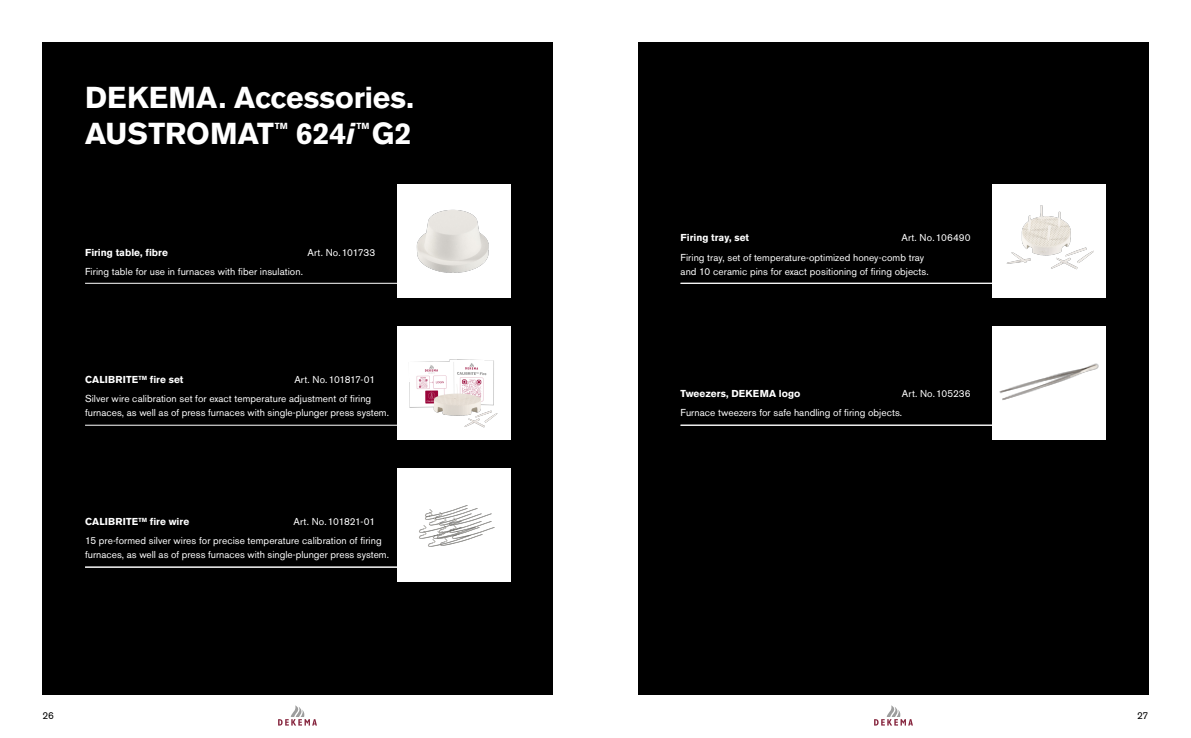
<style>
.page{position:relative;width:1191px;height:738px;background:#fff}
.page>*{position:absolute;margin:0;border:0;box-sizing:border-box;transform-origin:0 0}
.t1{font:700 30px/36px "Akzidenz Grotesk BE";letter-spacing:.005em;color:#fff}
.t2{font:10px/19px "Akzidenz Grotesk BE";letter-spacing:.005em;color:#fff}
.t3{font:700 10px "Akzidenz Grotesk BE";letter-spacing:.01em;color:#fff}
.t4{font:10px "Akzidenz Grotesk BE";color:#000}
.t5{font:700 8.7px "Akzidenz Grotesk BE";color:#fff}
.s1{font-style:italic}
</style>
<div class="page">
<div style="left:43px;top:43px;width:510px;height:651px;background:#000"></div>
<div style="left:638px;top:43px;width:510px;height:651px;background:#000"></div>
<svg style="left:278px;top:705px;width:39px;height:20px"></svg>
<svg style="left:874px;top:705px;width:39px;height:20px"></svg>
<hr style="left:85px;top:283px;width:324px;height:1px;background:#fff">
<img style="left:397px;top:184px;width:113px;height:111px">
<hr style="left:85px;top:424px;width:324px;height:1px;background:#fff">
<div style="left:397px;top:326px;width:113px;height:113px;background:#fff"></div>
<hr style="left:680px;top:424px;width:325px;height:1px;background:#fff">
<div style="left:992px;top:326px;width:114px;height:113px;background:#fff"></div>
<img style="left:999px;top:363px;width:100px;height:37px">
<img style="left:992px;top:184px;width:114px;height:113px">
<hr style="left:680px;top:283px;width:325px;height:1px;background:#fff">
<hr style="left:85px;top:566px;width:324px;height:1px;background:#fff">
<div style="left:397px;top:467px;width:113px;height:114px;background:#fff"></div>
<img style="left:409px;top:359px;width:89px;height:69px">
<img style="left:459px;top:505px;width:9px;height:3px">
<img style="left:466px;top:508px;width:26px;height:6px">
<img style="left:426px;top:508px;width:40px;height:6px">
<img style="left:419px;top:514px;width:7px;height:25px">
<img style="left:426px;top:514px;width:3px;height:6px">
<img style="left:484px;top:514px;width:11px;height:17px">
<img style="left:429px;top:514px;width:55px;height:8px">
<img style="left:420px;top:522px;width:12px;height:25px">
<img style="left:432px;top:521px;width:55px;height:26px">
<h1 class="t1" style="left:85px;top:79px;width:330px">DEKEMA. Accessories.<br>AUSTROMAT</h1>
<p class="t5" style="left:275px;top:120px;width:15px">TM</p>
<h1 class="t1" style="left:296px;top:115px;width:61px">624<span class="s1">i</span></h1>
<p class="t5" style="left:356px;top:120px;width:15px">TM</p>
<h1 class="t1" style="left:372px;top:115px;width:41px">G2</h1>
<p class="t3" style="left:85px;top:246px;width:84px">Firing table, fibre</p>
<p class="t2" style="left:307px;top:242px;width:69px">Art. No.101733</p>
<p class="t2" style="left:85px;top:261px;width:219px">Firing table for use in furnaces with fiber insulation.</p>
<p class="t3" style="left:85px;top:374px;width:100px">CALIBRITE<sup>TM</sup> fire set</p>
<p class="t2" style="left:85px;top:370px;width:291px;text-indent:209px">Art. No.101817-01<br>Silver wire calibration set for exact temperature adjustment of firing</p>
<p class="t2" style="left:85px;top:403px;width:305px">furnaces, as well as of press furnaces with single-plunger press system.</p>
<p class="t3" style="left:85px;top:515px;width:106px">CALIBRITE<sup>TM</sup> fire wire</p>
<p class="t2" style="left:85px;top:512px;width:298px;text-indent:208px">Art. No.101821-01<br>15 pre-formed silver wires for precise temperature calibration of firing</p>
<p class="t2" style="left:85px;top:545px;width:305px">furnaces, as well as of press furnaces with single-plunger press system.</p>
<p class="t3" style="left:680px;top:232px;width:70px">Firing tray, set</p>
<p class="t2" style="left:680px;top:228px;width:292px;text-indent:221px">Art. No.106490<br>Firing tray, set of temperature-optimized honey-comb tray</p>
<p class="t2" style="left:680px;top:261px;width:250px">and 10 ceramic pins for exact positioning of firing objects.</p>
<p class="t3" style="left:680px;top:388px;width:121px">Tweezers, DEKEMA logo</p>
<p class="t2" style="left:680px;top:384px;width:291px;text-indent:221px">Art. No.105236<br>Furnace tweezers for safe handling of firing objects.</p>
<p class="t4" style="left:43px;top:709px;width:13px">26</p>
<p class="t4" style="left:1137px;top:709px;width:13px">27</p>
</div>
